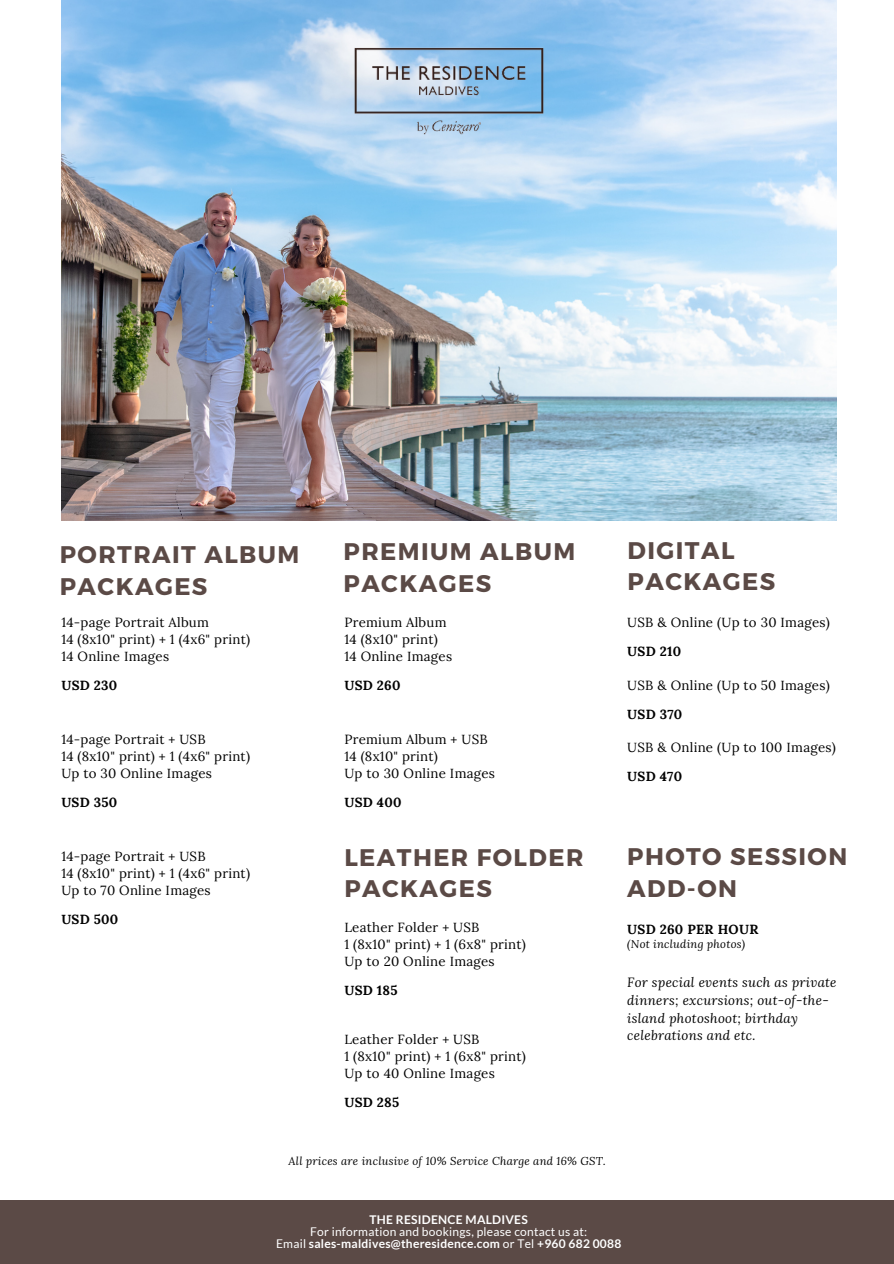
<style>
.page{position:relative;width:894px;height:1264px;background:#fff}
.page>*{position:absolute;margin:0;border:0;box-sizing:border-box;transform-origin:0 0}
.t1{font:700 24px/31.5px "Montserrat";letter-spacing:.06em;color:#5b4a46}
.t2{font:13.2px "Lora";letter-spacing:.02em;color:#000}
.t3{font:italic 13.2px/17.7px "Lora";letter-spacing:.02em;color:#000}
.t4{font:700 13.2px "Lora";letter-spacing:.02em;color:#000}
.t5{font:700 12px "Lato";letter-spacing:.02em;color:#fff}
.t6{font:12px "Lato";letter-spacing:.02em;color:#fff}
.t7{font:italic 11.25px "Lora";letter-spacing:.02em;color:#000}
.s1{font-weight:400}
</style>
<div class="page">
<img style="left:61px;top:0;width:775px;height:520px">
<img style="left:324px;top:30px;width:249px;height:119px">
<div style="left:0;top:1200px;width:893px;height:63px;background:#5b4a46"></div>
<p class="t1" style="left:60px;top:537px;width:241px">PORTRAIT ALBUM<br>PACKAGES</p>
<p class="t2" style="left:61px;top:614px;width:149px">14-page Portrait Album</p>
<p class="t2" style="left:61px;top:631px;width:190px">14 (8x10" print) + 1 (4x6" print)</p>
<p class="t2" style="left:61px;top:647px;width:109px">14 Online Images</p>
<p class="t4" style="left:61px;top:676px;width:57px">USD 230</p>
<p class="t2" style="left:61px;top:730px;width:146px">14-page Portrait + USB</p>
<p class="t2" style="left:61px;top:747px;width:190px">14 (8x10" print) + 1 (4x6" print)</p>
<p class="t2" style="left:61px;top:764px;width:152px">Up to 30 Online Images</p>
<p class="t4" style="left:61px;top:793px;width:57px">USD 350</p>
<p class="t2" style="left:61px;top:847px;width:146px">14-page Portrait + USB</p>
<p class="t2" style="left:61px;top:864px;width:190px">14 (8x10" print) + 1 (4x6" print)</p>
<p class="t2" style="left:61px;top:881px;width:151px">Up to 70 Online Images</p>
<p class="t4" style="left:61px;top:910px;width:58px">USD 500</p>
<p class="t1" style="left:343px;top:535px;width:233px">PREMIUM ALBUM<br>PACKAGES</p>
<p class="t2" style="left:344px;top:614px;width:104px">Premium Album</p>
<p class="t2" style="left:344px;top:631px;width:95px">14 (8x10" print)</p>
<p class="t2" style="left:344px;top:647px;width:109px">14 Online Images</p>
<p class="t4" style="left:344px;top:676px;width:58px">USD 260</p>
<p class="t2" style="left:344px;top:730px;width:145px">Premium Album + USB</p>
<p class="t2" style="left:344px;top:747px;width:95px">14 (8x10" print)</p>
<p class="t2" style="left:344px;top:764px;width:152px">Up to 30 Online Images</p>
<p class="t4" style="left:344px;top:793px;width:59px">USD 400</p>
<p class="t1" style="left:344px;top:840px;width:240px">LEATHER FOLDER<br>PACKAGES</p>
<p class="t2" style="left:344px;top:919px;width:136px">Leather Folder + USB</p>
<p class="t2" style="left:344px;top:936px;width:183px">1 (8x10" print) + 1 (6x8" print)</p>
<p class="t2" style="left:344px;top:952px;width:152px">Up to 20 Online Images</p>
<p class="t4" style="left:344px;top:982px;width:55px">USD 185</p>
<p class="t2" style="left:344px;top:1030px;width:136px">Leather Folder + USB</p>
<p class="t2" style="left:344px;top:1047px;width:183px">1 (8x10" print) + 1 (6x8" print)</p>
<p class="t2" style="left:344px;top:1064px;width:152px">Up to 40 Online Images</p>
<p class="t4" style="left:344px;top:1093px;width:56px">USD 285</p>
<p class="t7" style="left:288px;top:1153px;width:318px">All prices are inclusive of 10% Service Charge and 16% GST.</p>
<p class="t1" style="left:627px;top:533px;width:149px">DIGITAL<br>PACKAGES</p>
<p class="t2" style="left:627px;top:614px;width:204px">USB &amp; Online (Up to 30 Images)</p>
<p class="t4" style="left:627px;top:643px;width:55px">USD 210</p>
<p class="t2" style="left:627px;top:677px;width:204px">USB &amp; Online (Up to 50 Images)</p>
<p class="t4" style="left:627px;top:706px;width:57px">USD 370</p>
<p class="t2" style="left:627px;top:739px;width:210px">USB &amp; Online (Up to 100 Images)</p>
<p class="t4" style="left:627px;top:768px;width:56px">USD 470</p>
<p class="t1" style="left:627px;top:839px;width:221px">PHOTO SESSION</p>
<p class="t1" style="left:627px;top:871px;width:111px">ADD-ON</p>
<p class="t4" style="left:627px;top:921px;width:133px">USD 260 PER HOUR</p>
<p class="t7" style="left:627px;top:936px;width:119px">(Not including photos)</p>
<p class="t3" style="left:627px;top:973px;width:211px">For special events such as private dinners; excursions; out-of-the&shy;island photoshoot; birthday celebrations and etc.</p>
<p class="t5" style="left:369px;top:1211px;width:160px">THE RESIDENCE MALDIVES</p>
<p class="t6" style="left:310px;top:1223px;width:278px">For information and bookings, please contact us at:</p>
<p class="t5" style="left:276px;top:1235px;width:347px"><span class="s1">Email</span> sales-maldives@theresidence.com <span class="s1">or Tel</span> +960 682 0088</p>
</div>
